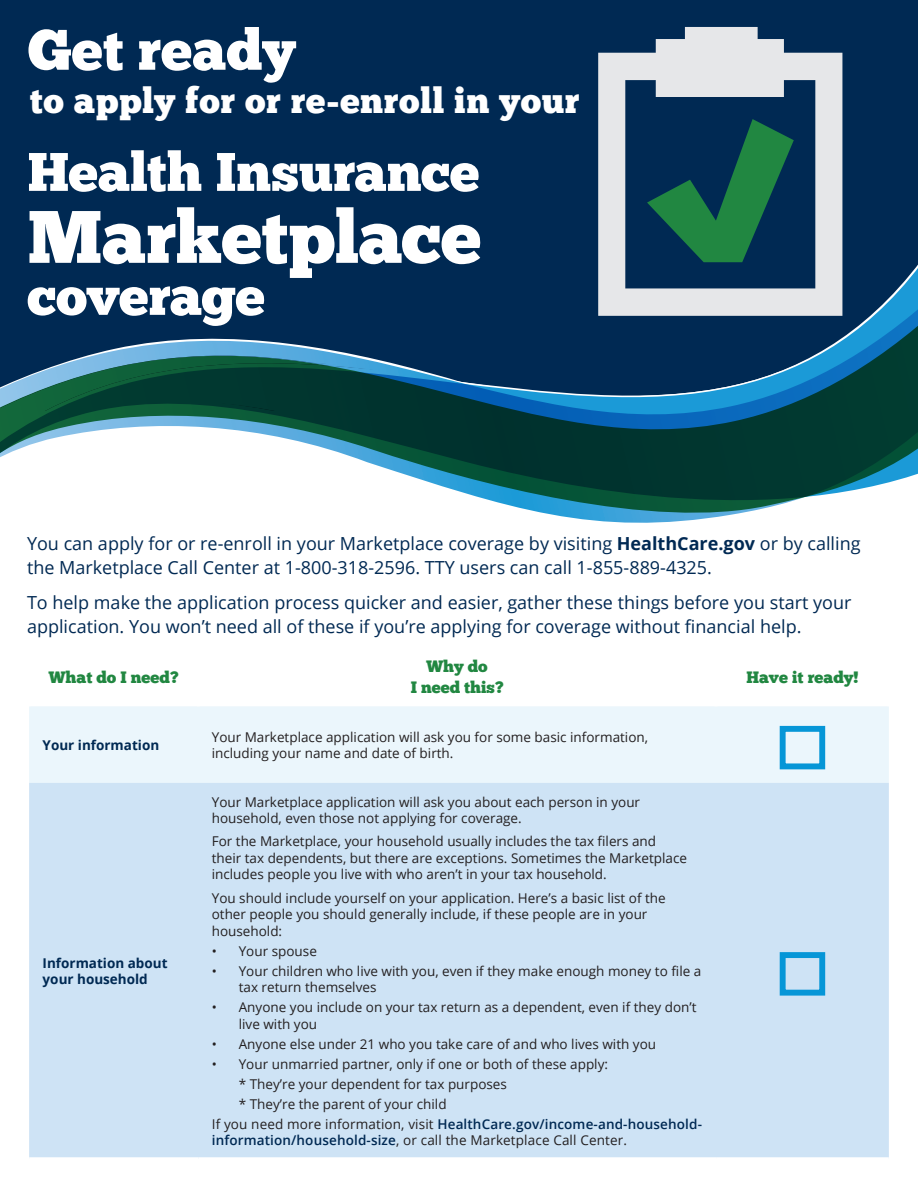
<style>
.page{position:relative;width:918px;height:1188px;background:#fff}
.page>*{position:absolute;margin:0;border:0;box-sizing:border-box;transform-origin:0 0}
.Heading_1{font:74.1px "Chunk Five";letter-spacing:-.01em;color:#fff}
.Heading_1-2{font:57px "Chunk Five";color:#fff}
.Heading_1-3{font:54.15px "Chunk Five";letter-spacing:-.005em;color:#fff}
.Heading_1-4{font:35.7px "Chunk Five";letter-spacing:.015em;color:#fff}
.text_no_indent{font:18px/24px "Open Sans";color:#002953}
.text_no_indent-2{font:16.5px/21px "Chunk Five";color:#218741;text-align:center}
.text_no_indent-3{font:13.5px/16.5px "Open Sans";color:#231f20}
.ROW_HEADER{font:700 13.5px/16.5px "Open Sans";color:#002953}
.s1{font-weight:700}
.s2{font-weight:600;color:#002953}
</style>
<div class="page">
<div style="left:0;top:0;width:918px;height:410px;background:#002953"></div>
<svg style="left:598px;top:27px;width:244px;height:235px;fill:#e6e7e9"></svg>
<svg style="left:647px;top:119px;width:147px;height:143px"></svg>
<div style="left:29px;top:706px;width:860px;height:77px;background:#ebf6fc"></div>
<div style="left:29px;top:783px;width:860px;height:374px;background:#cee3f5"></div>
<div style="left:780px;top:726px;width:45px;height:43px;border:6px solid #0696d7"></div>
<div style="left:780px;top:952px;width:45px;height:44px;border:6px solid #0696d7"></div>
<svg style="left:544px;top:513px;width:197px;height:10px"></svg>
<svg style="left:489px;top:500px;width:306px;height:13px"></svg>
<svg style="left:0;top:262px;width:918px;height:238px"></svg>
<h1 class="Heading_1-2" style="left:28px;top:16px;width:269px">Get ready</h1>
<h1 class="Heading_1-4" style="left:30px;top:79px;width:551px">to apply for or re-enroll in your</h1>
<h1 class="Heading_1-3" style="left:28px;top:140px;width:453px">Health Insurance</h1>
<h1 class="Heading_1" style="left:28px;top:193px;width:455px">Marketplace</h1>
<h1 class="Heading_1-3" style="left:28px;top:264px;width:239px">coverage</h1>
<p class="text_no_indent" style="left:27px;top:531px;width:835px">You can apply for or re-enroll in your Marketplace coverage by visiting <span class="s1">HealthCare.gov</span> or by calling</p>
<p class="text_no_indent" style="left:27px;top:555px;width:687px">the Marketplace Call Center at 1-800-318-2596. TTY users can call 1-855-889-4325.</p>
<p class="text_no_indent" style="left:27px;top:590px;width:826px">To help make the application process quicker and easier, gather these things before you start your application. You won’t need all of these if you’re applying for coverage without financial help.</p>
<p class="text_no_indent-2" style="left:49px;top:666px;width:131px">What do I need?</p>
<p class="text_no_indent-2" style="left:411px;top:656px;width:94px">Why do<br>I need this?</p>
<p class="text_no_indent-2" style="left:746px;top:666px;width:114px">Have it ready!</p>
<p class="ROW_HEADER" style="left:43px;top:736px;width:118px">Your information</p>
<p class="text_no_indent-3" style="left:212px;top:728px;width:438px">Your Marketplace application will ask you for some basic information, including your name and date of birth.</p>
<p class="ROW_HEADER" style="left:43px;top:954px;width:126px">Information about your household</p>
<p class="text_no_indent-3" style="left:212px;top:793px;width:430px">Your Marketplace application will ask you about each person in your household, even those not applying for coverage.</p>
<p class="text_no_indent-3" style="left:212px;top:833px;width:477px">For the Marketplace, your household usually includes the tax filers and their tax dependents, but there are exceptions. Sometimes the Marketplace includes people you live with who aren’t in your tax household.</p>
<p class="text_no_indent-3" style="left:212px;top:889px;width:455px">You should include yourself on your application. Here’s a basic list of the other people you should generally include, if these people are in your household:</p>
<p class="text_no_indent-3" style="left:212px;top:942px;width:107px">• Your spouse</p>
<p class="text_no_indent-3" style="left:239px;top:962px;width:464px;text-indent:-27px">• Your children who live with you, even if they make enough money to file a tax return themselves</p>
<p class="text_no_indent-3" style="left:239px;top:999px;width:459px;text-indent:-27px">• Anyone you include on your tax return as a dependent, even if they don’t live with you</p>
<p class="text_no_indent-3" style="left:212px;top:1035px;width:446px">• Anyone else under 21 who you take care of and who lives with you</p>
<p class="text_no_indent-3" style="left:212px;top:1055px;width:398px">• Your unmarried partner, only if one or both of these apply:</p>
<p class="text_no_indent-3" style="left:239px;top:1075px;width:270px">* They’re your dependent for tax purposes</p>
<p class="text_no_indent-3" style="left:239px;top:1095px;width:209px">* They’re the parent of your child</p>
<p class="text_no_indent-3" style="left:212px;top:1115px;width:492px">If you need more information, visit <span class="s2">HealthCare.gov/income-and-household&shy;information/household-size</span>, or call the Marketplace Call Center.</p>
</div>
